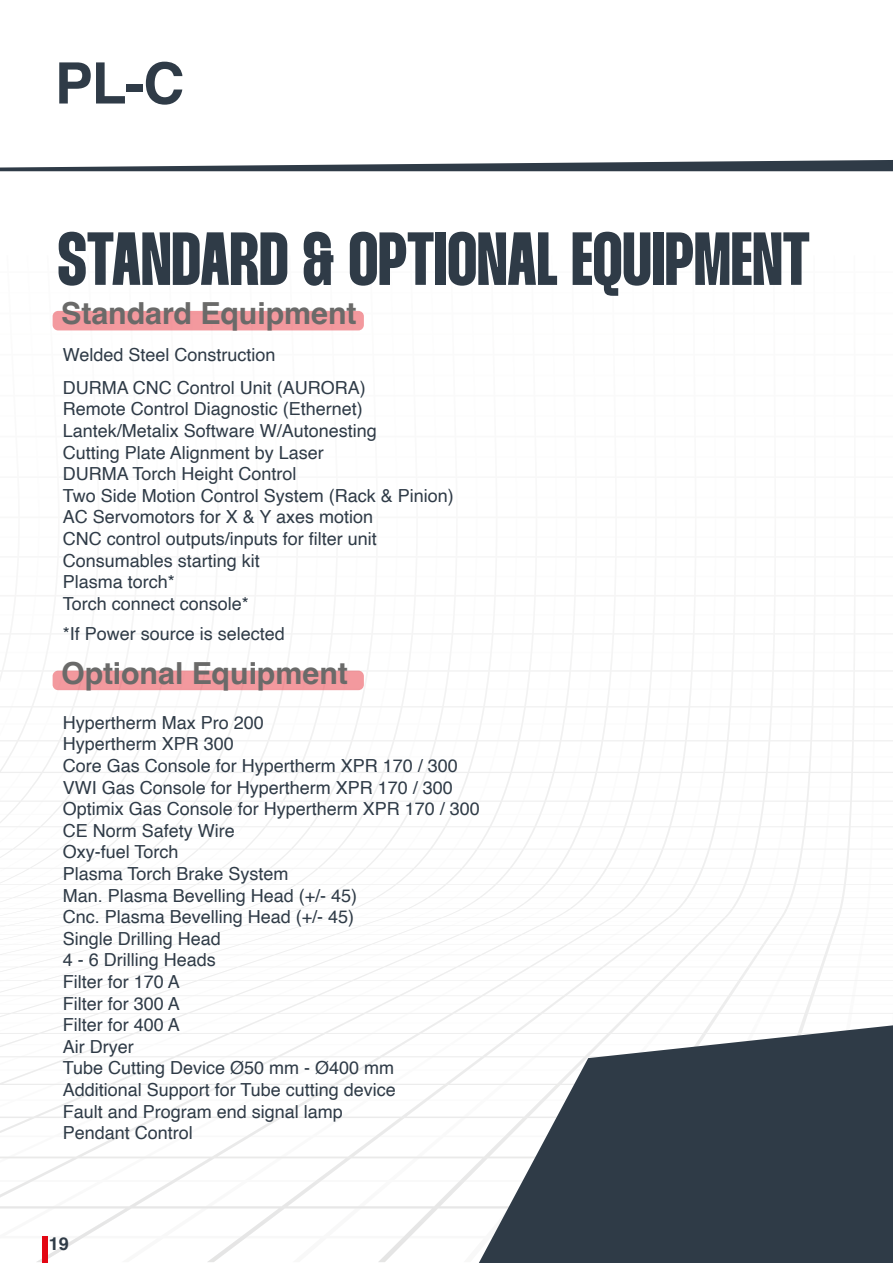
<style>
.page{position:relative;width:893px;height:1263px;background:#fff}
.page>*{position:absolute;margin:0;border:0;box-sizing:border-box;transform-origin:0 0}
.t1{font:75px "Thunder Bold LC";color:#2f3b47}
.t2{font:700 57.15px "Helvetica";color:#2f3b47}
.t3{font:700 30.45px "Helvetica";color:#6a6a69}
.t4{font:18px/21.6px "Helvetica";color:#2f3b47}
.t5{font:700 18px "Helvetica";color:#2f3b47}
</style>
<div class="page">
<div style="left:42px;top:1237px;width:6px;height:26px;background:#e30613"></div>
<svg style="left:0;top:160px;width:893px;height:11px"></svg>
<div style="left:53px;top:311px;width:311px;height:19px;background:#f3999e;border-radius:6px"></div>
<div style="left:53px;top:671px;width:311px;height:19px;background:#f3999e;border-radius:6px"></div>
<svg style="left:479px;top:1025px;width:414px;height:238px;fill:#2f3b47"></svg>
<h2 class="t2" style="left:55px;top:49px;width:131px">PL-C</h2>
<h1 class="t1" style="left:57px;top:218px;width:754px">STANDARD &amp; OPTIONAL EQUIPMENT</h1>
<h3 class="t3" style="left:61px;top:294px;width:297px">Standard Equipment</h3>
<p class="t4" style="left:63px;top:338px;width:305px;line-height:33px">Welded Steel Construction<br>DURMA CNC Control Unit (AURORA)</p>
<p class="t4" style="left:63px;top:399px;width:393px">Remote Control Diagnostic (Ethernet)<br>Lantek/Metalix Software W/Autonesting<br>Cutting Plate Alignment by Laser<br>DURMA Torch Height Control<br>Two Side Motion Control System (Rack &amp; Pinion)<br>AC Servomotors for X &amp; Y axes motion<br>CNC control outputs/inputs for filter unit<br>Consumables starting kit<br>Plasma torch*<br>Torch connect console*</p>
<p class="t4" style="left:63px;top:623px;width:224px">*If Power source is selected</p>
<h3 class="t3" style="left:61px;top:654px;width:288px">Optional Equipment</h3>
<p class="t4" style="left:63px;top:712px;width:419px">Hypertherm Max Pro 200<br>Hypertherm XPR 300<br>Core Gas Console for Hypertherm XPR 170 / 300<br>VWI Gas Console for Hypertherm XPR 170 / 300<br>Optimix Gas Console for Hypertherm XPR 170 / 300<br>CE Norm Safety Wire<br>Oxy-fuel Torch<br>Plasma Torch Brake System<br>Man. Plasma Bevelling Head (+/- 45)<br>Cnc. Plasma Bevelling Head (+/- 45)<br>Single Drilling Head<br>4 - 6 Drilling Heads<br>Filter for 170 A<br>Filter for 300 A<br>Filter for 400 A<br>Air Dryer<br>Tube Cutting Device Ø50 mm - Ø400 mm<br>Additional Support for Tube cutting device<br>Fault and Program end signal lamp<br>Pendant Control</p>
<p class="t5" style="left:49px;top:1232px;width:22px">19</p>
</div>
